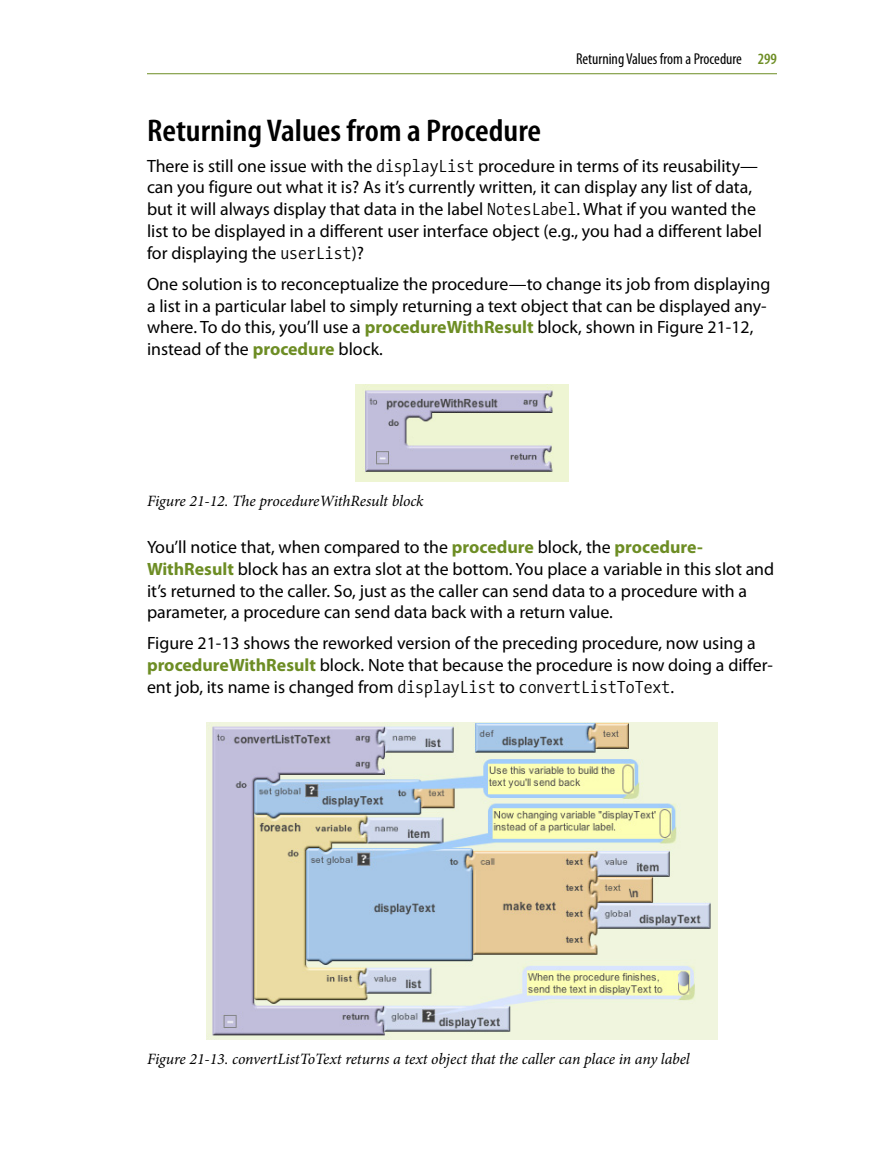
<style>
.page{position:relative;width:882px;height:1158px;background:#fff}
.page>*{position:absolute;margin:0;border:0;box-sizing:border-box;transform-origin:0 0}
.t1{font:600 condensed 31.5px "Myriad Pro";color:#000;scale:1.1 1}
.t2{font:17.85px/21.9px "Myriad Pro";color:#000}
.t3{font:italic 15.75px "Minion Pro";letter-spacing:-.005em;color:#000}
.t4{font:condensed 15.75px "Myriad Pro";color:#000}
.s1{font-weight:600;color:#6d8d24}
.s2{font-family:"The Sans Mono Cd W4";font-weight:300}
.s3{font-weight:700;color:#6d8d24}
</style>
<div class="page">
<hr style="left:147px;top:73px;width:630px;height:1px;background:#6d8d24">
<img style="left:355px;top:385px;width:214px;height:96px">
<img style="left:207px;top:722px;width:510px;height:317px">
<p class="t4" style="left:576px;top:50px;width:203px">Returning Values from a Procedure <span class="s1">299</span></p>
<h1 class="t1" style="left:147px;top:111px;width:360px">Returning Values from a Procedure</h1>
<p class="t2" style="left:147px;top:154px;width:616px">There is still one issue with the <span class="s2">displayList</span> procedure in terms of its reusability— can you figure out what it is? As it’s currently written, it can display any list of data, but it will always display that data in the label <span class="s2">NotesLabel</span>. What if you wanted the list to be displayed in a different user interface object (e.g., you had a different label for displaying the <span class="s2">userList</span>)?</p>
<p class="t2" style="left:147px;top:272px;width:625px">One solution is to reconceptualize the procedure—to change its job from displaying a list in a particular label to simply returning a text object that can be displayed any&shy;where. To do this, you’ll use a <span class="s3">procedureWithResult</span> block, shown in Figure 21-12, instead of the <span class="s3">procedure</span> block.</p>
<p class="t3" style="left:147px;top:490px;width:278px">Figure 21-12. The procedureWithResult block</p>
<p class="t2" style="left:147px;top:535px;width:629px">You’ll notice that, when compared to the <span class="s3">procedure</span> block, the <span class="s3">procedure-WithResult</span> block has an extra slot at the bottom. You place a variable in this slot and it’s returned to the caller. So, just as the caller can send data to a procedure with a parameter, a procedure can send data back with a return value.</p>
<p class="t2" style="left:147px;top:632px;width:627px">Figure 21-13 shows the reworked version of the preceding procedure, now using a <span class="s3">procedureWithResult</span> block. Note that because the procedure is now doing a differ&shy;ent job, its name is changed from <span class="s2">displayList</span> to <span class="s2">convertListToText</span>.</p>
<p class="t3" style="left:147px;top:1048px;width:544px">Figure 21-13. convertListToText returns a text object that the caller can place in any label</p>
</div>
